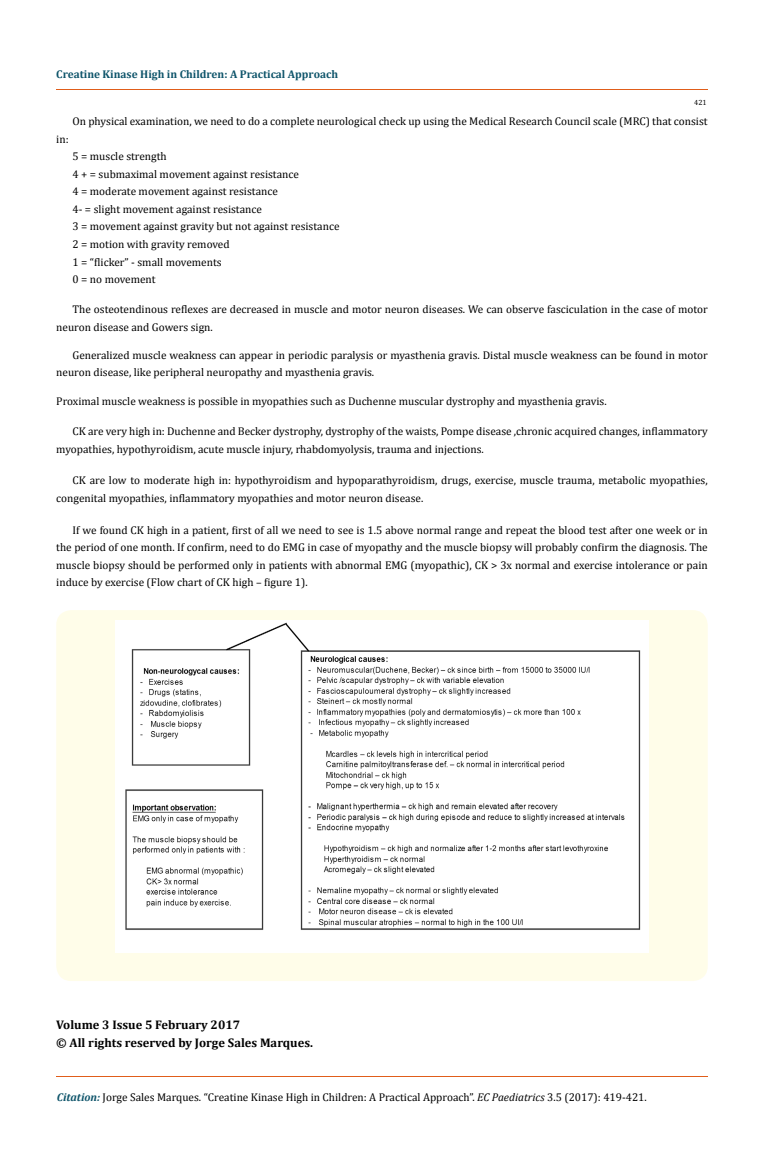
<style>
.page{position:relative;width:764px;height:1168px;background:#fff}
.page>*{position:absolute;margin:0;border:0;box-sizing:border-box;transform-origin:0 0}
.t1{font:700 12.5px/17.5px "Cambria";color:#000}
.t2{font:11.25px/17.5px "Cambria";color:#000}
.t3{font:700 11.25px "Cambria";color:#0e546a}
.t4{font:7.5px "Cambria";color:#000}
.s1{font-weight:700;font-style:italic;color:#0e546a}
.s2{font-style:italic}
</style>
<div class="page">
<hr style="left:56px;top:90px;width:652px;height:1px;background:#e05d1a">
<hr style="left:56px;top:1076px;width:652px;height:1px;background:#e05d1a">
<div style="left:56px;top:610px;width:652px;height:371px;background:#fffde9;border-radius:15px"></div>
<img style="left:116px;top:621px;width:533px;height:331px">
<p class="t3" style="left:56px;top:66px;width:283px">Creatine Kinase High in Children: A Practical Approach</p>
<p class="t4" style="left:694px;top:98px;width:14px">421</p>
<p class="t2" style="left:72px;top:113px;width:636px">On physical examination, we need to do a complete neurological check up using the Medical Research Council scale (MRC) that consist</p>
<p class="t2" style="left:56px;top:130px;width:14px">in:</p>
<p class="t2" style="left:72px;top:148px;width:268px">5 = muscle strength<br>4 + = submaximal movement against resistance<br>4 = moderate movement against resistance<br>4- = slight movement against resistance<br>3 = movement against gravity but not against resistance 2 = motion with gravity removed<br>1 = “flicker” - small movements<br>0 = no movement</p>
<p class="t2" style="left:56px;top:301px;width:653px;text-indent:16px">The osteotendinous reflexes are decreased in muscle and motor neuron diseases. We can observe fasciculation in the case of motor neuron disease and Gowers sign.</p>
<p class="t2" style="left:56px;top:346px;width:653px;text-indent:16px">Generalized muscle weakness can appear in periodic paralysis or myasthenia gravis. Distal muscle weakness can be found in motor neuron disease, like peripheral neuropathy and myasthenia gravis.</p>
<p class="t2" style="left:56px;top:392px;width:552px">Proximal muscle weakness is possible in myopathies such as Duchenne muscular dystrophy and myasthenia gravis.</p>
<p class="t2" style="left:56px;top:422px;width:653px;text-indent:16px">CK are very high in: Duchenne and Becker dystrophy, dystrophy of the waists, Pompe disease ,chronic acquired changes, inflammatory myopathies, hypothyroidism, acute muscle injury, rhabdomyolysis, trauma and injections.</p>
<p class="t2" style="left:56px;top:471px;width:653px;text-indent:16px">CK are low to moderate high in: hypothyroidism and hypoparathyroidism, drugs, exercise, muscle trauma, metabolic myopathies, congenital myopathies, inflammatory myopathies and motor neuron disease.</p>
<p class="t2" style="left:56px;top:521px;width:653px;text-align:justify;text-indent:16px">If we found CK high in a patient, first of all we need to see is 1.5 above normal range and repeat the blood test after one week or in the period of one month. If confirm, need to do EMG in case of myopathy and the muscle biopsy will probably confirm the diagnosis. The muscle biopsy should be performed only in patients with abnormal EMG (myopathic), CK &gt; 3x normal and exercise intolerance or pain induce by exercise (Flow chart of CK high – figure 1).</p>
<p class="t1" style="left:56px;top:1015px;width:258px">Volume 3 Issue 5 February 2017<br>© All rights reserved by Jorge Sales Marques.</p>
<p class="t2" style="left:57px;top:1088px;width:591px"><span class="s1">Citation:</span> Jorge Sales Marques. “Creatine Kinase High in Children: A Practical Approach”. <span class="s2">EC Paediatrics</span> 3.5 (2017): 419-421.</p>
</div>
